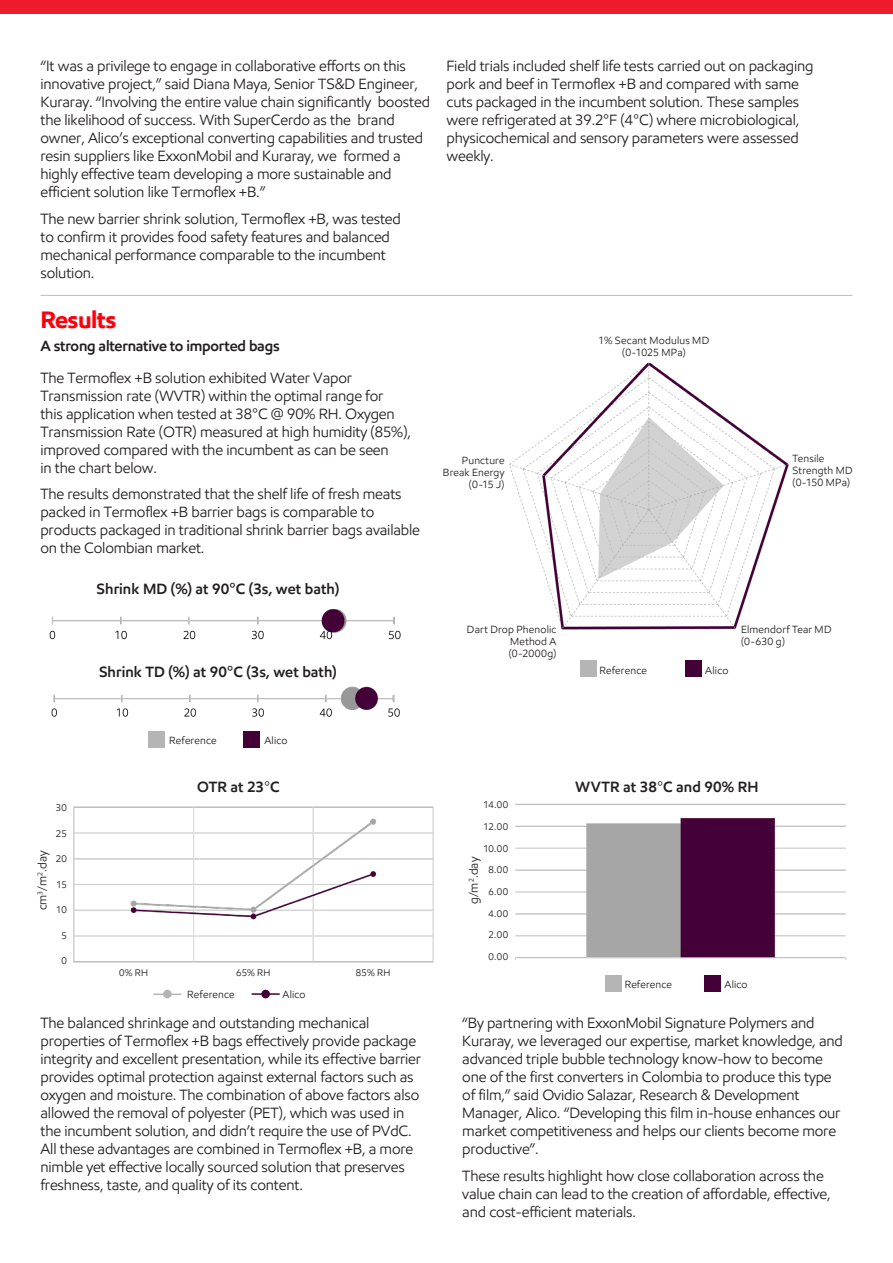
<style>
.page{position:relative;width:893px;height:1263px;background:#fff}
.page>*{position:absolute;margin:0;border:0;box-sizing:border-box;transform-origin:0 0}
.Challenge_Solution_Results{font:700 24px "E Mprint";letter-spacing:-.02em;color:#fe000c}
.Body_Copy_10_12{font:15px/18px "E Mprint";letter-spacing:-.01em;color:#231f20}
.Paragraph_-_Semibold{font:600 15px "E Mprint";letter-spacing:.005em;color:#231f20}
.Body_Subhead_10_12{font:600 15px "E Mprint";letter-spacing:-.015em;color:#231f20}
.Paragraph_-_Semibold-2{font:12px "E Mprint";letter-spacing:.01em;color:#231f20}
.Paragraph_-_Semibold-3{font:10.5px/12px "E Mprint";letter-spacing:.015em;color:#231f20}
.Paragraph_-_Semibold-4{font:9.75px "E Mprint";letter-spacing:.03em;color:#231f20}
.s1{font-weight:400}
</style>
<div class="page">
<div style="left:0;top:0;width:893px;height:14px;background:#ee1b2d"></div>
<hr style="left:40px;top:295px;width:812px;height:1px;background:#bcbdc0">
<div style="left:149px;top:732px;width:16px;height:16px;background:#b5b5b5"></div>
<div style="left:243px;top:732px;width:17px;height:16px;background:#440137"></div>
<img style="left:509px;top:362px;width:280px;height:315px">
<div style="left:737px;top:628px;width:125px;height:11px;background:#fff"></div>
<div style="left:434px;top:622px;width:126px;height:22px;background:#fff"></div>
<div style="left:580px;top:661px;width:16px;height:16px;background:#b5b5b5"></div>
<div style="left:685px;top:661px;width:17px;height:16px;background:#440137"></div>
<img style="left:49px;top:609px;width:352px;height:31px">
<img style="left:51px;top:686px;width:349px;height:31px">
<div style="left:261px;top:990px;width:9px;height:8px;background:#440137;border-radius:50%"></div>
<hr style="left:252px;top:993px;width:28px;height:2px;background:#440137">
<div style="left:163px;top:990px;width:9px;height:8px;background:#b5b5b5;border-radius:50%"></div>
<hr style="left:153px;top:993px;width:28px;height:2px;background:#b5b5b5">
<div style="left:605px;top:975px;width:17px;height:16px;background:#b5b5b5"></div>
<div style="left:705px;top:975px;width:16px;height:16px;background:#440137"></div>
<img style="left:73px;top:806px;width:361px;height:157px">
<img style="left:515px;top:803px;width:332px;height:157px">
<p class="Body_Copy_10_12" style="left:40px;top:57px;width:391px">“It was a privilege to engage in collaborative efforts on this innovative project,” said Diana Maya, Senior TS&amp;D Engineer, Kuraray. “Involving the entire value chain significantly boosted the likelihood of success. With SuperCerdo as the brand owner, Alico’s exceptional converting capabilities and trusted resin suppliers like ExxonMobil and Kuraray, we formed a highly effective team developing a more sustainable and efficient solution like Termoflex +B.”</p>
<p class="Body_Copy_10_12" style="left:40px;top:209px;width:362px">The new barrier shrink solution, Termoflex +B, was tested to confirm it provides food safety features and balanced mechanical performance comparable to the incumbent solution.</p>
<p class="Challenge_Solution_Results" style="left:40px;top:305px;width:77px">Results</p>
<p class="Body_Subhead_10_12" style="left:40px;top:336px;width:241px">A strong alternative to imported bags</p>
<p class="Body_Copy_10_12" style="left:40px;top:368px;width:372px">The Termoflex +B solution exhibited Water Vapor Transmission rate (WVTR) within the optimal range for<br>this application when tested at 38°C @ 90% RH. Oxygen Transmission Rate (OTR) measured at high humidity (85%), improved compared with the incumbent as can be seen<br>in the chart below.</p>
<p class="Body_Copy_10_12" style="left:40px;top:485px;width:381px">The results demonstrated that the shelf life of fresh meats packed in Termoflex +B barrier bags is comparable to products packaged in traditional shrink barrier bags available on the Colombian market.</p>
<p class="Paragraph_-_Semibold" style="left:97px;top:580px;width:244px">Shrink MD (%) at 90°C (3s, wet bath)</p>
<p class="Paragraph_-_Semibold" style="left:99px;top:663px;width:239px">Shrink TD (%) at 90°C (3s, wet bath)</p>
<p class="Body_Copy_10_12" style="left:446px;top:57px;width:369px">Field trials included shelf life tests carried out on packaging pork and beef in Termoflex +B and compared with same cuts packaged in the incumbent solution. These samples were refrigerated at 39.2°F (4°C) where microbiological, physicochemical and sensory parameters were assessed weekly.</p>
<p class="Paragraph_-_Semibold-3" style="left:443px;top:454px;width:63px;text-align:right">Puncture<br>Break Energy (0-15 J)</p>
<p class="Paragraph_-_Semibold-3" style="left:599px;top:334px;width:112px;text-align:center">1% Secant Modulus MD (0-1025 MPa)</p>
<p class="Paragraph_-_Semibold-3" style="left:793px;top:452px;width:62px">Tensile<br>Strength MD (0-150 MPa)</p>
<p class="Paragraph_-_Semibold-3" style="left:509px;top:623px;width:49px;text-align:justify;text-indent:-42px">Dart Drop Phenolic Method A (0-2000g)</p>
<p class="Paragraph_-_Semibold-3" style="left:600px;top:664px;width:49px">Reference</p>
<p class="Paragraph_-_Semibold-3" style="left:705px;top:664px;width:25px">Alico</p>
<p class="Paragraph_-_Semibold-3" style="left:741px;top:623px;width:92px">Elmendorf Tear MD (0-630 g)</p>
<p class="Paragraph_-_Semibold-3" style="left:169px;top:734px;width:49px">Reference</p>
<p class="Paragraph_-_Semibold-3" style="left:264px;top:734px;width:25px">Alico</p>
<p class="Paragraph_-_Semibold-4" style="left:56px;top:802px;width:13px">30</p>
<p class="Paragraph_-_Semibold-4" style="left:56px;top:827px;width:12px">25</p>
<p class="Paragraph_-_Semibold-4" style="left:56px;top:853px;width:13px">20</p>
<p class="Paragraph_-_Semibold-4" style="left:56px;top:878px;width:12px">15</p>
<p class="Paragraph_-_Semibold-4" style="left:56px;top:904px;width:12px">10</p>
<p class="Paragraph_-_Semibold-4" style="left:61px;top:929px;width:7px">5</p>
<p class="Paragraph_-_Semibold-4" style="left:61px;top:955px;width:7px">0</p>
<p class="Paragraph_-_Semibold-2" style="left:35px;top:910px;width:62px;rotate:-90deg">cm<sup>3</sup>/m<sup>2</sup>.day</p>
<p class="Paragraph_-_Semibold" style="left:197px;top:778px;width:84px">OTR at 23<span class="s1">°</span>C</p>
<p class="Paragraph_-_Semibold-4" style="left:119px;top:967px;width:31px">0% RH</p>
<p class="Paragraph_-_Semibold-4" style="left:236px;top:967px;width:36px">65% RH</p>
<p class="Paragraph_-_Semibold-4" style="left:356px;top:967px;width:36px">85% RH</p>
<p class="Paragraph_-_Semibold-3" style="left:187px;top:988px;width:49px">Reference</p>
<p class="Paragraph_-_Semibold-3" style="left:282px;top:988px;width:25px">Alico</p>
<p class="Body_Copy_10_12" style="left:40px;top:1014px;width:382px">The balanced shrinkage and outstanding mechanical properties of Termoflex +B bags effectively provide package integrity and excellent presentation, while its effective barrier provides optimal protection against external factors such as oxygen and moisture. The combination of above factors also allowed the removal of polyester (PET), which was used in the incumbent solution, and didn’t require the use of PVdC.<br>All these advantages are combined in Termoflex +B, a more nimble yet effective locally sourced solution that preserves freshness, taste, and quality of its content.</p>
<p class="Paragraph_-_Semibold-4" style="left:483px;top:799px;width:26px">14.00</p>
<p class="Paragraph_-_Semibold-4" style="left:484px;top:820px;width:26px">12.00</p>
<p class="Paragraph_-_Semibold-4" style="left:483px;top:842px;width:26px">10.00</p>
<p class="Paragraph_-_Semibold-4" style="left:488px;top:864px;width:21px">8.00</p>
<p class="Paragraph_-_Semibold-4" style="left:489px;top:886px;width:21px">6.00</p>
<p class="Paragraph_-_Semibold-4" style="left:489px;top:907px;width:21px">4.00</p>
<p class="Paragraph_-_Semibold-4" style="left:489px;top:929px;width:21px">2.00</p>
<p class="Paragraph_-_Semibold-4" style="left:489px;top:951px;width:21px">0.00</p>
<p class="Paragraph_-_Semibold-2" style="left:466px;top:904px;width:49px;rotate:-90deg">g/m<sup>2</sup>.day</p>
<p class="Paragraph_-_Semibold" style="left:575px;top:778px;width:185px">WVTR at 38<span class="s1">°</span>C and 90% RH</p>
<p class="Paragraph_-_Semibold-3" style="left:625px;top:978px;width:49px">Reference</p>
<p class="Paragraph_-_Semibold-3" style="left:724px;top:978px;width:25px">Alico</p>
<p class="Body_Copy_10_12" style="left:462px;top:1014px;width:382px">“By partnering with ExxonMobil Signature Polymers and Kuraray, we leveraged our expertise, market knowledge, and advanced triple bubble technology know-how to become one of the first converters in Colombia to produce this type of film,” said Ovidio Salazar, Research &amp; Development Manager, Alico. “Developing this film in-house enhances our market competitiveness and helps our clients become more productive”.</p>
<p class="Body_Copy_10_12" style="left:462px;top:1166px;width:370px">These results highlight how close collaboration across the value chain can lead to the creation of affordable, effective, and cost-efficient materials.</p>
</div>
